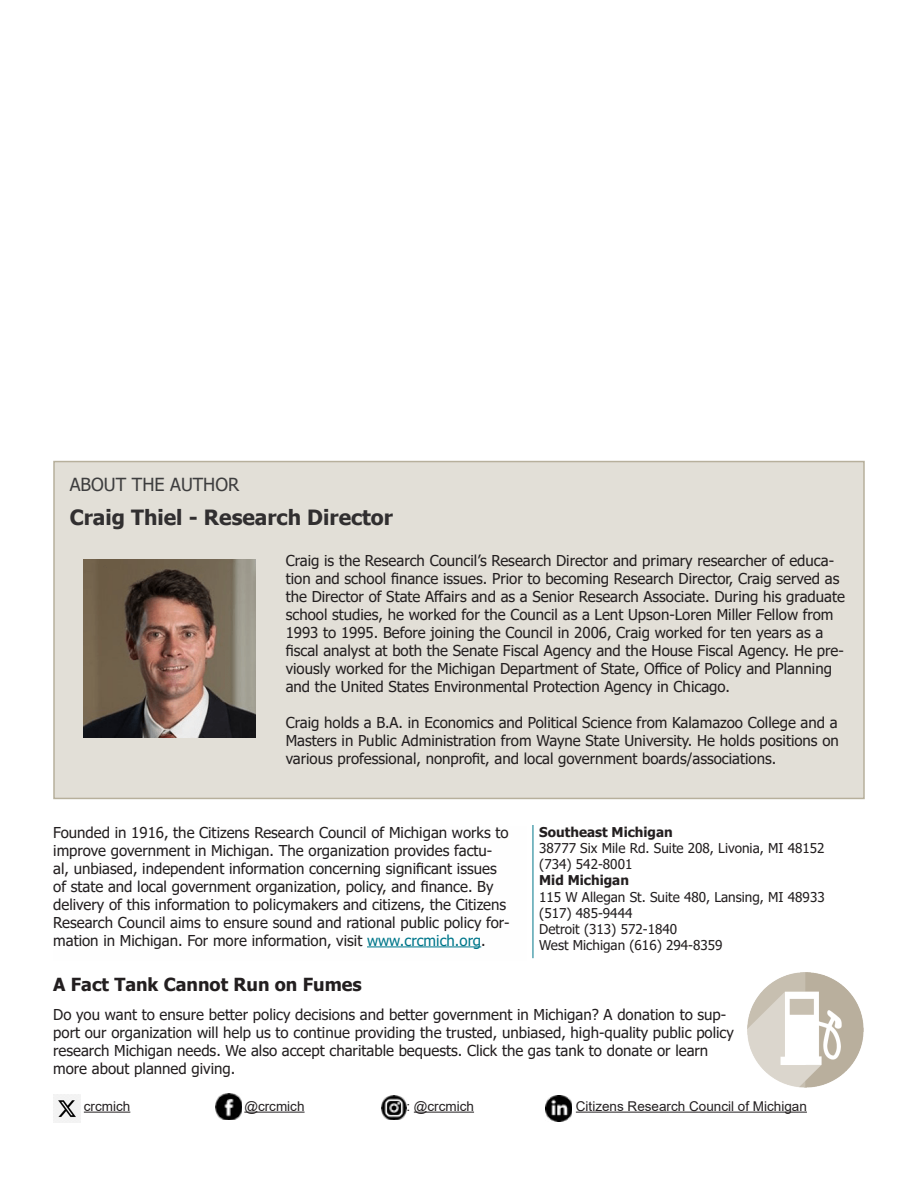
<style>
.page{position:relative;width:918px;height:1188px;background:#fff}
.page>*{position:absolute;margin:0;border:0;box-sizing:border-box;transform-origin:0 0}
.t1{font:700 21px "Tahoma";color:#312f30}
.t2{font:700 18px "Tahoma";color:#231f20}
.t3{font:18px "Tahoma";color:#3e3e3f}
.t4{font:15px/18px "Tahoma";color:#231f20}
.t5{font:13.5px "Tahoma";color:#231f20}
.t6{font:13.5px "Arial";color:#231f20}
.t7{font:700 13.5px "Tahoma";color:#231f20}
.s1{color:#00778b}
</style>
<div class="page">
<hr style="left:367px;top:946px;width:114px;height:1px;background:#00778b">
<hr style="left:533px;top:825px;width:1px;height:133px;background:#00778b">
<hr style="left:84px;top:1112px;width:46px;height:1px;background:#231f20">
<hr style="left:244px;top:1112px;width:61px;height:1px;background:#231f20">
<hr style="left:414px;top:1112px;width:60px;height:1px;background:#231f20">
<hr style="left:576px;top:1112px;width:231px;height:1px;background:#231f20">
<img style="left:216px;top:1094px;width:26px;height:26px">
<img style="left:381px;top:1095px;width:25px;height:25px">
<img style="left:546px;top:1095px;width:26px;height:26px">
<img style="left:53px;top:1095px;width:28px;height:27px">
<div style="left:54px;top:462px;width:810px;height:336px;background:#e2dfd7"></div>
<div style="left:53px;top:461px;width:812px;height:338px;border:2px solid #b7b09c"></div>
<img style="left:747px;top:972px;width:116px;height:116px">
<img style="left:84px;top:560px;width:172px;height:178px">
<p class="t3" style="left:70px;top:472px;width:171px">ABOUT THE AUTHOR</p>
<p class="t1" style="left:70px;top:503px;width:325px">Craig Thiel - Research Director</p>
<p class="t4" style="left:286px;top:552px;width:561px">Craig is the Research Council’s Research Director and primary researcher of educa&shy;tion and school finance issues. Prior to becoming Research Director, Craig served as the Director of State Affairs and as a Senior Research Associate. During his graduate school studies, he worked for the Council as a Lent Upson-Loren Miller Fellow from 1993 to 1995. Before joining the Council in 2006, Craig worked for ten years as a fiscal analyst at both the Senate Fiscal Agency and the House Fiscal Agency. He pre&shy;viously worked for the Michigan Department of State, Office of Policy and Planning and the United States Environmental Protection Agency in Chicago.</p>
<p class="t4" style="left:286px;top:714px;width:555px;text-align:justify">Craig holds a B.A. in Economics and Political Science from Kalamazoo College and a Masters in Public Administration from Wayne State University. He holds positions on various professional, nonprofit, and local government boards/associations.</p>
<p class="t4" style="left:53px;top:824px;width:458px">Founded in 1916, the Citizens Research Council of Michigan works to improve government in Michigan. The organization provides factu&shy;al, unbiased, independent information concerning significant issues of state and local government organization, policy, and finance. By delivery of this information to policymakers and citizens, the Citizens Research Council aims to ensure sound and rational public policy for&shy;mation in Michigan. For more information, visit <span class="s1">www.crcmich.org</span>.</p>
<p class="t7" style="left:539px;top:822px;width:135px">Southeast Michigan</p>
<p class="t5" style="left:539px;top:839px;width:287px">38777 Six Mile Rd. Suite 208, Livonia, MI 48152</p>
<p class="t5" style="left:539px;top:855px;width:95px">(734) 542-8001</p>
<p class="t7" style="left:539px;top:871px;width:91px">Mid Michigan</p>
<p class="t5" style="left:539px;top:888px;width:287px">115 W Allegan St. Suite 480, Lansing, MI 48933</p>
<p class="t5" style="left:539px;top:904px;width:95px">(517) 485-9444</p>
<p class="t5" style="left:539px;top:920px;width:139px">Detroit (313) 572-1840</p>
<p class="t5" style="left:539px;top:936px;width:185px">West Michigan (616) 294-8359</p>
<p class="t2" style="left:53px;top:972px;width:310px">A Fact Tank Cannot Run on Fumes</p>
<p class="t4" style="left:53px;top:1006px;width:682px">Do you want to ensure better policy decisions and better government in Michigan? A donation to sup&shy;port our organization will help us to continue providing the trusted, unbiased, high-quality public policy research Michigan needs. We also accept charitable bequests. Click the gas tank to donate or learn more about planned giving.</p>
<p class="t6" style="left:84px;top:1097px;width:48px">crcmich</p>
<p class="t6" style="left:244px;top:1097px;width:62px">@crcmich</p>
<p class="t6" style="left:406px;top:1097px;width:69px">: @crcmich</p>
<p class="t6" style="left:576px;top:1097px;width:233px">Citizens Research Council of Michigan</p>
</div>
